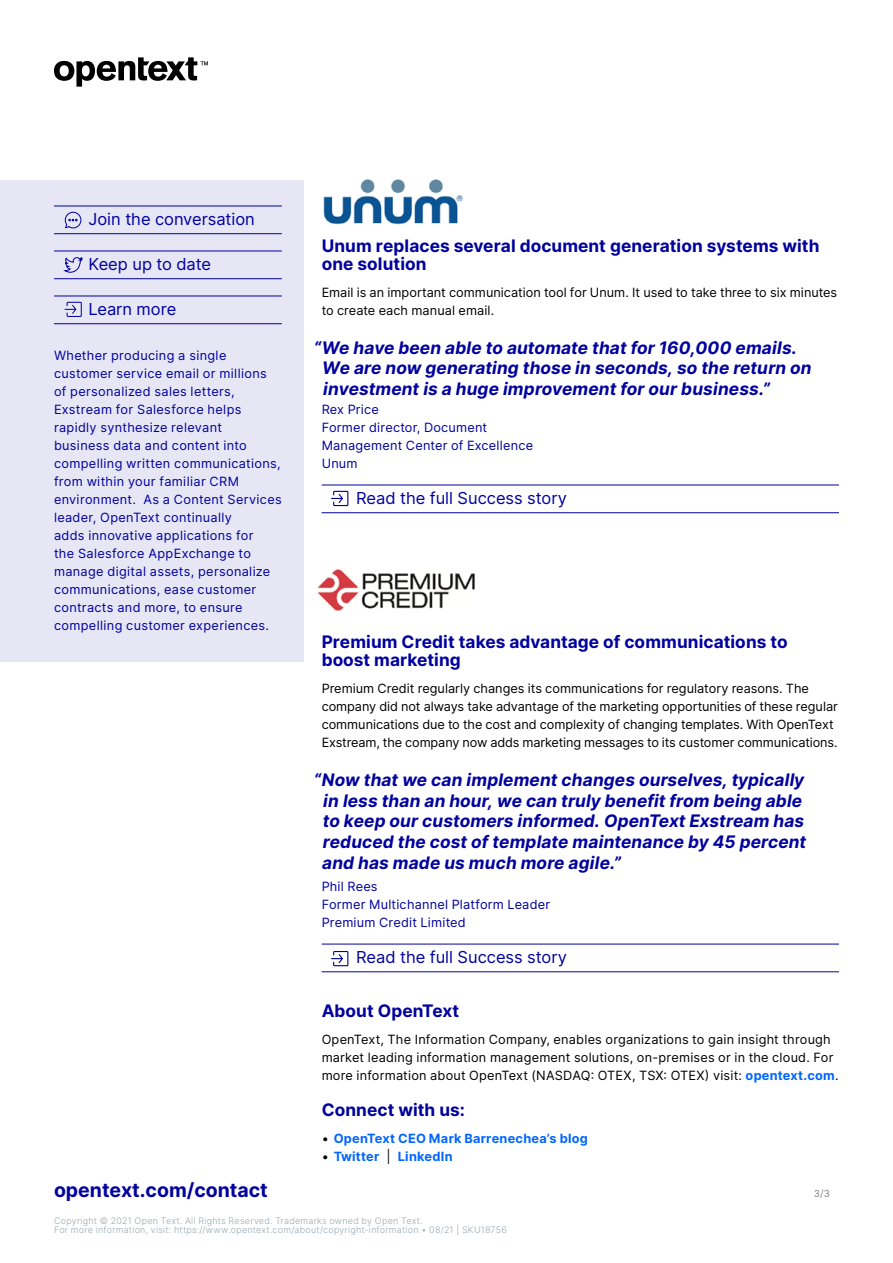
<style>
.page{position:relative;width:893px;height:1263px;background:#fff}
.page>*{position:absolute;margin:0;border:0;box-sizing:border-box;transform-origin:0 0}
.t1{font:700 19.5px "Inter";color:#00009f}
.t2{font:italic 700 17.25px/20.7px "Inter";letter-spacing:.005em;color:#00009f}
.t3{font:700 17.25px/18px "Inter";letter-spacing:.005em;color:#00009f}
.Links_-_last_page{font:16.5px "Inter";color:#00009f}
.Body{font:12.75px/18px "Inter";color:#000}
.Sidebar_body{font:12.75px/18px "Inter";letter-spacing:.025em;color:#00009f}
.Sidebar_Quote_credit{font:12.75px "Inter";letter-spacing:.015em;color:#00009f}
.t4{font:700 12.75px "Inter";letter-spacing:.02em;color:#06f}
.t5{font:9.75px "Inter";color:#808080}
.Copyright{font:300 9px/9px "Inter";letter-spacing:.025em;color:#98a8b2}
.s1{font-weight:700;color:#06f}
.s2{font-weight:400;color:#000}
</style>
<div class="page">
<svg style="left:54px;top:57px;width:154px;height:30px"></svg>
<svg style="left:331px;top:490px;width:18px;height:17px"></svg>
<svg style="left:331px;top:951px;width:18px;height:16px"></svg>
<div style="left:0;top:180px;width:304px;height:482px;background:#e6e6f5"></div>
<img style="left:323px;top:179px;width:140px;height:46px">
<hr style="left:322px;top:485px;width:517px;height:1px;background:#00009f">
<hr style="left:322px;top:512px;width:517px;height:1px;background:#00009f">
<img style="left:317px;top:569px;width:158px;height:42px">
<hr style="left:322px;top:944px;width:517px;height:1px;background:#00009f">
<hr style="left:322px;top:971px;width:517px;height:1px;background:#00009f">
<hr style="left:54px;top:206px;width:228px;height:1px;background:#00009f">
<hr style="left:54px;top:233px;width:228px;height:1px;background:#00009f">
<hr style="left:54px;top:251px;width:228px;height:1px;background:#00009f">
<hr style="left:54px;top:278px;width:228px;height:1px;background:#00009f">
<hr style="left:54px;top:296px;width:228px;height:1px;background:#00009f">
<hr style="left:54px;top:323px;width:228px;height:1px;background:#00009f">
<svg style="left:64px;top:211px;width:18px;height:18px"></svg>
<svg style="left:63px;top:257px;width:21px;height:16px"></svg>
<svg style="left:64px;top:301px;width:18px;height:16px"></svg>
<p class="Links_-_last_page" style="left:88px;top:207px;width:168px">Join the conversation</p>
<p class="Links_-_last_page" style="left:88px;top:252px;width:124px">Keep up to date</p>
<p class="Links_-_last_page" style="left:88px;top:297px;width:89px">Learn more</p>
<p class="Sidebar_body" style="left:54px;top:346px;width:229px">Whether producing a single customer service email or millions of personalized sales letters,<br>Exstream for Salesforce helps rapidly synthesize relevant<br>business data and content into compelling written communications, from within your familiar CRM environment. As a Content Services leader, OpenText continually<br>adds innovative applications for<br>the Salesforce AppExchange to manage digital assets, personalize communications, ease customer contracts and more, to ensure compelling customer experiences.</p>
<h3 class="t3" style="left:322px;top:236px;width:499px">Unum replaces several document generation systems with one solution</h3>
<p class="Body" style="left:322px;top:283px;width:517px">Email is an important communication tool for Unum. It used to take three to six minutes to create each manual email.</p>
<p class="t2" style="left:322px;top:337px;width:491px;text-indent:-8px">“We have been able to automate that for 160,000 emails.<br>We are now generating those in seconds, so the return on investment is a huge improvement for our business.”</p>
<p class="Sidebar_Quote_credit" style="left:322px;top:400px;width:59px">Rex Price</p>
<p class="Sidebar_Quote_credit" style="left:322px;top:418px;width:167px">Former director, Document</p>
<p class="Sidebar_Quote_credit" style="left:322px;top:436px;width:213px">Management Center of Excellence</p>
<p class="Sidebar_Quote_credit" style="left:322px;top:454px;width:38px">Unum</p>
<p class="Links_-_last_page" style="left:356px;top:486px;width:212px">Read the full Success story</p>
<h3 class="t3" style="left:322px;top:632px;width:467px">Premium Credit takes advantage of communications to boost marketing</h3>
<p class="Body" style="left:322px;top:679px;width:518px">Premium Credit regularly changes its communications for regulatory reasons. The company did not always take advantage of the marketing opportunities of these regular communications due to the cost and complexity of changing templates. With OpenText Exstream, the company now adds marketing messages to its customer communications.</p>
<p class="t2" style="left:322px;top:769px;width:485px;text-indent:-8px">“Now that we can implement changes ourselves, typically in less than an hour, we can truly benefit from being able to keep our customers informed. OpenText Exstream has reduced the cost of template maintenance by 45 percent and has made us much more agile.”</p>
<p class="Sidebar_Quote_credit" style="left:322px;top:877px;width:57px">Phil Rees</p>
<p class="Sidebar_Quote_credit" style="left:322px;top:895px;width:230px">Former Multichannel Platform Leader</p>
<p class="Sidebar_Quote_credit" style="left:322px;top:913px;width:146px">Premium Credit Limited</p>
<p class="Links_-_last_page" style="left:356px;top:945px;width:212px">Read the full Success story</p>
<h3 class="t3" style="left:322px;top:1001px;width:139px">About OpenText</h3>
<p class="Body" style="left:322px;top:1030px;width:518px">OpenText, The Information Company, enables organizations to gain insight through market leading information management solutions, on-premises or in the cloud. For more information about OpenText (NASDAQ: OTEX, TSX: OTEX) visit: <span class="s1">opentext.com</span>.</p>
<h3 class="t3" style="left:322px;top:1100px;width:145px">Connect with us:</h3>
<p class="t4" style="left:322px;top:1129px;width:268px"><span class="s2">•</span> OpenText CEO Mark Barrenechea’s blog</p>
<p class="t4" style="left:322px;top:1147px;width:133px"><span class="s2">•</span> Twitter <span class="s2">|</span> LinkedIn</p>
<p class="t1" style="left:54px;top:1176px;width:215px">opentext.com/contact</p>
<p class="Copyright" style="left:54px;top:1216px;width:454px">Copyright © 2021 Open Text. All Rights Reserved. Trademarks owned by Open Text.<br>For more information, visit: https://www.opentext.com/about/copyright-information • 08/21 | SKU18756</p>
<p class="t5" style="left:814px;top:1186px;width:18px">3/3</p>
</div>
